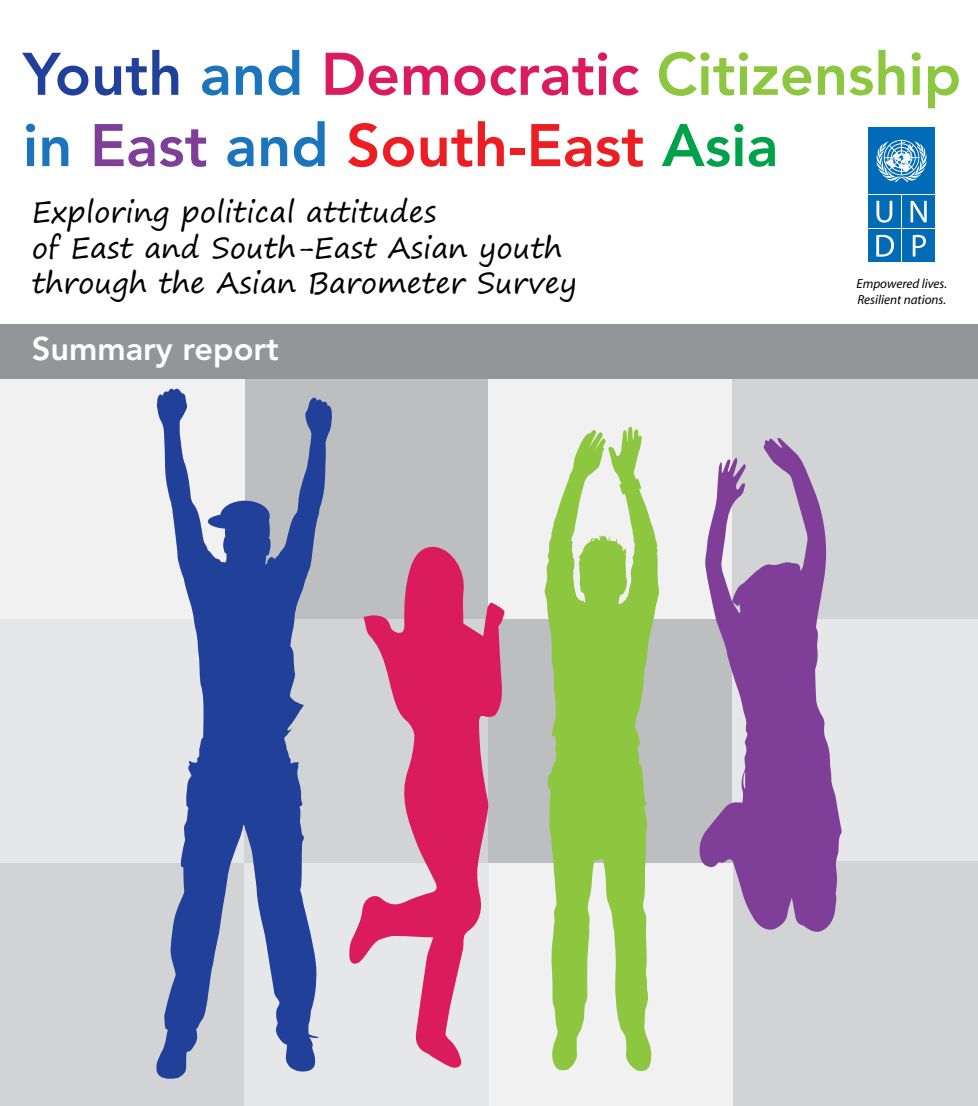
<style>
.page{position:relative;width:978px;height:1106px;background:#fff}
.page>*{position:absolute;margin:0;border:0;box-sizing:border-box;transform-origin:0 0}
.t1{font:800 59.4px/71.2px "Avenir";color:#8dc63f}
.t2{font:800 32.55px "Avenir";color:#fff}
.t3{font:28.95px/35.1px "Segoe Print";color:#000}
.t4{font:italic 13.2px/15.8px "Myriad";color:#000}
.s1{color:#21409a}
.s2{color:#1c75bc}
.s3{color:#da1c5c}
.s4{color:#7f3f98}
.s5{color:#ed1d24}
.s6{color:#00a14b}
</style>
<div class="page">
<div style="left:244px;top:374px;width:245px;height:245px;background:#bcbec0"></div>
<div style="left:0;top:374px;width:245px;height:245px;background:#f1f1f2"></div>
<div style="left:489px;top:374px;width:244px;height:245px;background:#f1f1f2"></div>
<div style="left:0;top:619px;width:245px;height:244px;background:#e6e7e8"></div>
<div style="left:244px;top:619px;width:245px;height:244px;background:#d1d3d4"></div>
<div style="left:488px;top:619px;width:245px;height:244px;background:#bcbec0"></div>
<div style="left:732px;top:374px;width:246px;height:245px;background:#d1d3d4"></div>
<div style="left:732px;top:619px;width:246px;height:244px;background:#e6e7e8"></div>
<div style="left:488px;top:863px;width:245px;height:243px;background:#f1f1f2"></div>
<div style="left:0;top:863px;width:245px;height:243px;background:#d1d3d4"></div>
<div style="left:733px;top:862px;width:245px;height:244px;background:#d1d3d4"></div>
<div style="left:244px;top:863px;width:245px;height:243px;background:#e6e7e8"></div>
<div style="left:868px;top:195px;width:33px;height:33px;background:#006bb6"></div>
<svg style="left:876px;top:201px;width:16px;height:22px"></svg>
<div style="left:902px;top:195px;width:33px;height:33px;background:#006bb6"></div>
<svg style="left:911px;top:201px;width:16px;height:21px"></svg>
<div style="left:902px;top:230px;width:33px;height:32px;background:#006bb6"></div>
<svg style="left:913px;top:235px;width:13px;height:21px"></svg>
<div style="left:868px;top:230px;width:32px;height:32px;background:#006bb6"></div>
<svg style="left:876px;top:235px;width:18px;height:22px"></svg>
<div style="left:868px;top:127px;width:67px;height:66px;background:#006bb6"></div>
<svg style="left:876px;top:140px;width:51px;height:42px"></svg>
<svg style="left:156px;top:388px;width:176px;height:690px"></svg>
<svg style="left:208px;top:500px;width:62px;height:31px"></svg>
<svg style="left:349px;top:545px;width:156px;height:523px"></svg>
<svg style="left:699px;top:438px;width:143px;height:494px;fill:#7f3f98"></svg>
<svg style="left:544px;top:426px;width:115px;height:645px;fill:#8dc63f"></svg>
<svg style="left:619px;top:478px;width:22px;height:16px"></svg>
<div style="left:0;top:324px;width:978px;height:55px;background:#939598"></div>
<h1 class="t1" style="left:23px;top:39px;width:940px"><span class="s1">Youth</span> <span class="s2">and</span> <span class="s3">Democratic</span> Citizenship <span class="s2">in</span> <span class="s4">East</span> <span class="s2">and</span> <span class="s5">South-East</span> <span class="s6">Asia</span></h1>
<p class="t3" style="left:32px;top:194px;width:547px">Exploring political attitudes<br>of East and South-East Asian youth through the Asian Barometer Survey</p>
<p class="t2" style="left:32px;top:329px;width:249px">Summary report</p>
<p class="t4" style="left:856px;top:276px;width:92px">Empowered lives.<br>Resilient nations.</p>
</div>
